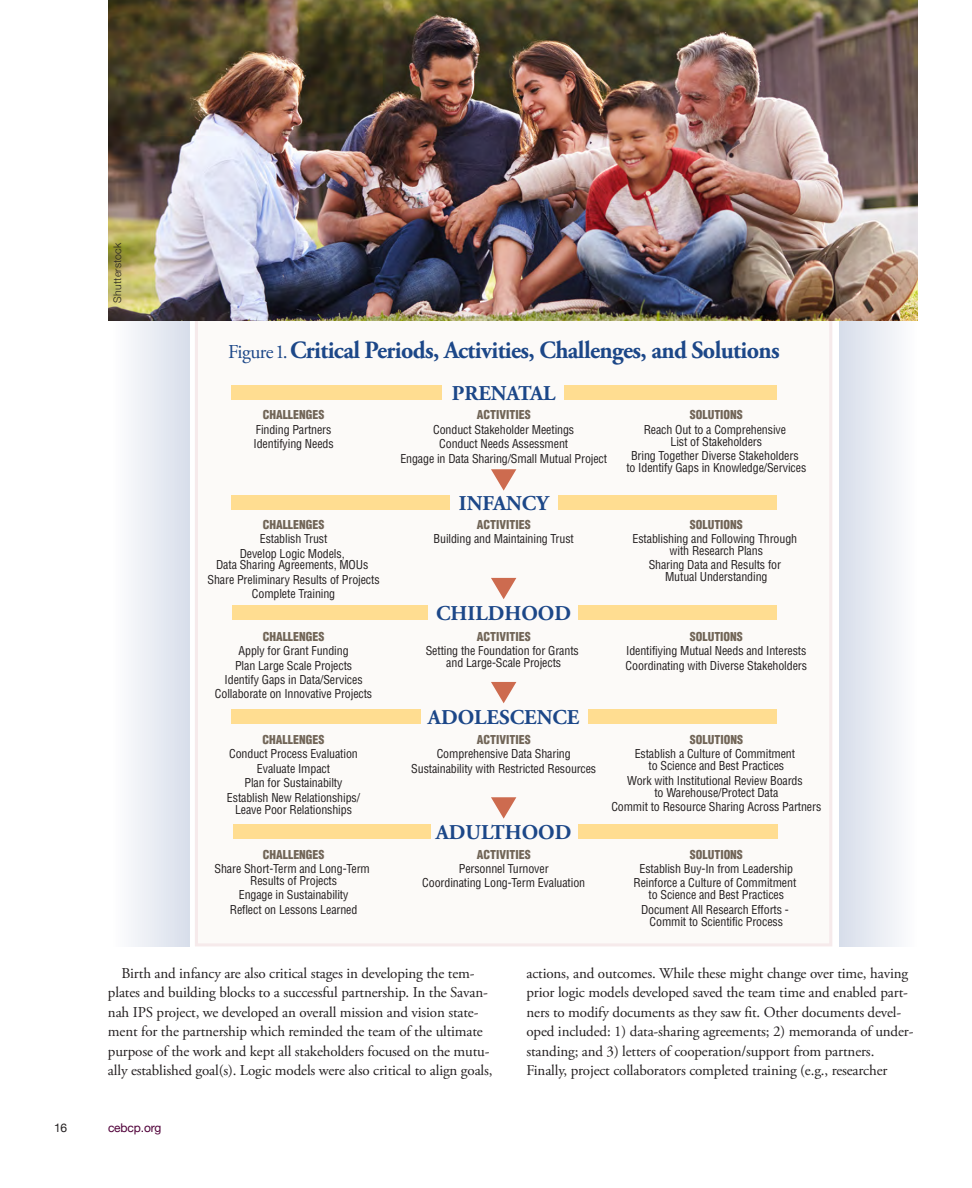
<style>
.page{position:relative;width:972px;height:1188px;background:#fff}
.page>*{position:absolute;margin:0;border:0;box-sizing:border-box;transform-origin:0 0}
.t1{font:700 24.75px "Adobe Garamond Pro";letter-spacing:-.025em;color:#1c4788}
.t2{font:700 21px "Adobe Garamond Pro";color:#1c4788}
.BODY{font:15px/19.5px "Adobe Garamond Pro";letter-spacing:-.01em;color:#231f20}
.t3{font:condensed 12px/14.4px "Helvetica";letter-spacing:-.01em;color:#231f20;text-align:center}
.t4{font:12px "Helvetica Neue";letter-spacing:-.01em;color:#500039}
.t5{font:12px "Helvetica Neue";color:#231f20}
.PHOTO_CREDIT{font:300 10.5px "Helvetica Neue";letter-spacing:.02em;color:#231f20}
.s1{font-weight:400;font-size:19.65px}
.s2{font-weight:900;color:#716557}
</style>
<div class="page">
<div style="left:195px;top:303px;width:637px;height:643px;background:#fcfaf8"></div>
<div style="left:231px;top:386px;width:211px;height:14px;background:#ffdd91"></div>
<div style="left:564px;top:386px;width:213px;height:14px;background:#ffdd91"></div>
<div style="left:232px;top:495px;width:218px;height:15px;background:#ffdd91"></div>
<div style="left:559px;top:495px;width:218px;height:15px;background:#ffdd91"></div>
<div style="left:232px;top:605px;width:196px;height:15px;background:#ffdd91"></div>
<div style="left:578px;top:605px;width:199px;height:15px;background:#ffdd91"></div>
<div style="left:231px;top:709px;width:189px;height:15px;background:#ffdd91"></div>
<div style="left:588px;top:709px;width:188px;height:15px;background:#ffdd91"></div>
<div style="left:233px;top:824px;width:197px;height:15px;background:#ffdd91"></div>
<div style="left:578px;top:824px;width:200px;height:15px;background:#ffdd91"></div>
<svg style="left:491px;top:469px;width:25px;height:22px"></svg>
<svg style="left:491px;top:578px;width:25px;height:21px"></svg>
<svg style="left:491px;top:682px;width:25px;height:21px"></svg>
<svg style="left:491px;top:797px;width:25px;height:22px"></svg>
<img style="left:108px;top:0;width:810px;height:320px">
<div style="left:111px;top:321px;width:79px;height:625px;background:linear-gradient(to right,#fff,#d7ddea)"></div>
<div style="left:839px;top:321px;width:79px;height:625px;background:linear-gradient(to right,#d7ddea,#fefefe)"></div>
<p class="PHOTO_CREDIT" style="left:109px;top:303px;width:61px;rotate:-90deg">Shutterstock</p>
<p class="t1" style="left:228px;top:336px;width:553px"><span class="s1">Figure 1.</span>Critical Periods, Activities, Challenges, and Solutions</p>
<p class="t2" style="left:452px;top:381px;width:105px">PRENATAL</p>
<p class="t3" style="left:254px;top:408px;width:82px"><span class="s2">CHALLENGES<br></span>Finding Partners<br>Identifying Needs</p>
<p class="t3" style="left:400px;top:408px;width:208px"><span class="s2">ACTIVITIES<br></span>Conduct Stakeholder Meetings<br>Conduct Needs Assessment<br>Engage in Data Sharing/Small Mutual Project</p>
<p class="t3" style="left:240px;top:517px;width:107px"><span class="s2">CHALLENGES<br></span>Establish Trust<br>Develop Logic Models,</p>
<p class="t3" style="left:208px;top:558px;width:174px">Data Sharing Agreements, MOUs<br>Share Preliminary Results of Projects<br>Complete Training</p>
<p class="t2" style="left:459px;top:491px;width:91px">INFANCY</p>
<p class="t3" style="left:434px;top:517px;width:142px"><span class="s2">ACTIVITIES<br></span>Building and Maintaining Trust</p>
<p class="t2" style="left:436px;top:601px;width:137px">CHILDHOOD</p>
<p class="t3" style="left:215px;top:629px;width:159px"><span class="s2">CHALLENGES<br></span>Apply for Grant Funding<br>Plan Large Scale Projects<br>Identify Gaps in Data/Services<br>Collaborate on Innovative Projects</p>
<p class="t3" style="left:426px;top:629px;width:155px"><span class="s2">ACTIVITIES<br></span>Setting the Foundation for Grants</p>
<p class="t3" style="left:446px;top:656px;width:116px">and Large-Scale Projects</p>
<p class="t2" style="left:428px;top:705px;width:153px">ADOLESCENCE</p>
<p class="t3" style="left:644px;top:408px;width:144px"><span class="s2">SOLUTIONS<br></span>Reach Out to a Comprehensive</p>
<p class="t3" style="left:631px;top:434px;width:169px">List of Stakeholders<br>Bring Together Diverse Stakeholders</p>
<p class="t3" style="left:626px;top:460px;width:182px">to Identify Gaps in Knowledge/Services</p>
<p class="t3" style="left:633px;top:517px;width:166px"><span class="s2">SOLUTIONS<br></span>Establishing and Following Through</p>
<p class="t3" style="left:649px;top:543px;width:134px">with Research Plans<br>Sharing Data and Results for</p>
<p class="t3" style="left:665px;top:570px;width:104px">Mutual Understanding</p>
<p class="t3" style="left:626px;top:629px;width:183px"><span class="s2">SOLUTIONS<br></span>Identifiying Mutual Needs and Interests<br>Coordinating with Diverse Stakeholders</p>
<p class="t3" style="left:227px;top:732px;width:135px"><span class="s2">CHALLENGES<br></span>Conduct Process Evaluation<br>Evaluate Impact<br>Plan for Sustainabilty<br>Establish New Relationships/</p>
<p class="t3" style="left:235px;top:802px;width:118px">Leave Poor Relationships</p>
<p class="t3" style="left:215px;top:847px;width:157px"><span class="s2">CHALLENGES<br></span>Share Short-Term and Long-Term</p>
<p class="t3" style="left:230px;top:873px;width:129px">Results of Projects<br>Engage in Sustainability<br>Reflect on Lessons Learned</p>
<p class="t3" style="left:411px;top:732px;width:186px"><span class="s2">ACTIVITIES<br></span>Comprehensive Data Sharing<br>Sustainability with Restricted Resources</p>
<p class="t2" style="left:436px;top:820px;width:137px">ADULTHOOD</p>
<p class="t3" style="left:422px;top:847px;width:164px"><span class="s2">ACTIVITIES<br></span>Personnel Turnover<br>Coordinating Long-Term Evaluation</p>
<p class="t3" style="left:635px;top:732px;width:162px"><span class="s2">SOLUTIONS<br></span>Establish a Culture of Commitment</p>
<p class="t3" style="left:627px;top:759px;width:177px">to Science and Best Practices<br>Work with Institutional Review Boards</p>
<p class="t3" style="left:611px;top:785px;width:212px">to Warehouse/Protect Data<br>Commit to Resource Sharing Across Partners</p>
<p class="t3" style="left:633px;top:847px;width:164px"><span class="s2">SOLUTIONS<br></span>Establish Buy-In from Leadership<br>Reinforce a Culture of Commitment</p>
<p class="t3" style="left:641px;top:888px;width:149px">to Science and Best Practices<br>Document All Research Efforts -</p>
<p class="t3" style="left:650px;top:914px;width:135px">Commit to Scientific Process</p>
<p class="BODY" style="left:108px;top:964px;width:386px;text-indent:14px">Birth and infancy are also critical stages in developing the tem&shy;plates and building blocks to a successful partnership. In the Savan&shy;nah IPS project, we developed an overall mission and vision state&shy;ment for the partnership which reminded the team of the ultimate purpose of the work and kept all stakeholders focused on the mutu&shy;ally established goal(s). Logic models were also critical to align goals,</p>
<p class="BODY" style="left:526px;top:964px;width:389px">actions, and outcomes. While these might change over time, having prior logic models developed saved the team time and enabled part&shy;ners to modify documents as they saw fit. Other documents devel&shy;oped included: 1) data-sharing agreements; 2) memoranda of under&shy;standing; and 3) letters of cooperation/support from partners.<br>Finally, project collaborators completed training (e.g., researcher</p>
<p class="t5" style="left:54px;top:1119px;width:15px">16</p>
<p class="t4" style="left:108px;top:1119px;width:55px">cebcp.org</p>
</div>
